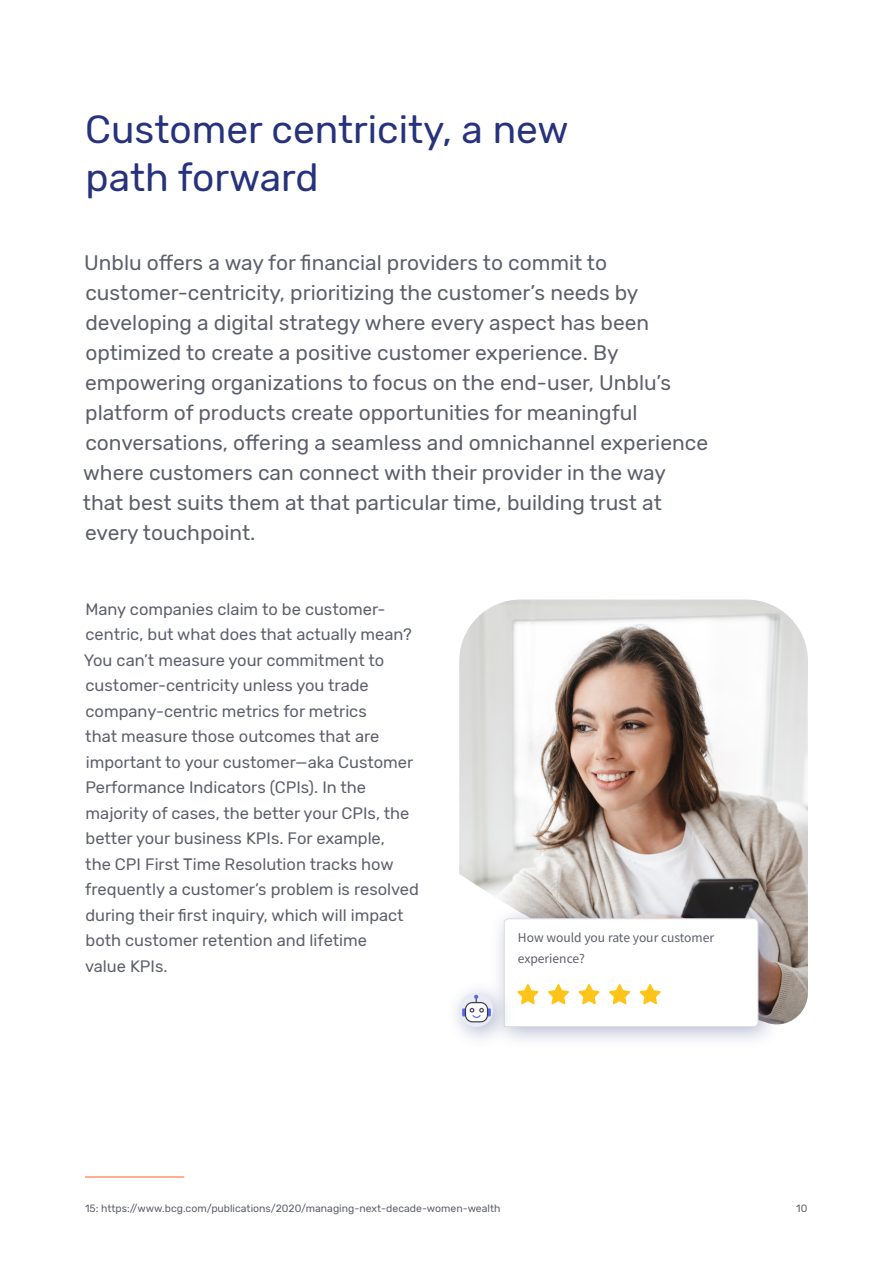
<style>
.page{position:relative;width:893px;height:1263px;background:#fff}
.page>*{position:absolute;margin:0;border:0;box-sizing:border-box;transform-origin:0 0}
.t1{font:39px/48px "Rubik";color:#26337c}
.t2{font:21px/30px "Rubik";color:#5c5f6a}
.t3{font:16.5px/25.5px "Rubik";color:#5c5f6a}
.t4{font:13.5px/21px "Source Sans Pro";color:#5c5f6a}
.t5{font:10.5px "Rubik";color:#5c5f6a}
</style>
<div class="page">
<hr style="left:85px;top:1176px;width:99px;height:1px;background:#fa6019">
<img style="left:459px;top:599px;width:349px;height:425px">
<div style="left:489px;top:904px;width:292px;height:146px;background:#26337c;opacity:.35"></div>
<div style="left:445px;top:979px;width:70px;height:70px;background:#26337c;opacity:.35"></div>
<img style="left:459px;top:993px;width:34px;height:34px;border-radius:17px">
<svg style="left:503px;top:918px;width:256px;height:109px"></svg>
<h1 class="t1" style="left:85px;top:106px;width:485px">Customer centricity, a new path forward</h1>
<p class="t2" style="left:83px;top:248px;width:627px">Unblu offers a way for financial providers to commit to customer-centricity, prioritizing the customer’s needs by developing a digital strategy where every aspect has been optimized to create a positive customer experience. By empowering organizations to focus on the end-user, Unblu’s platform of products create opportunities for meaningful conversations, offering a seamless and omnichannel experience where customers can connect with their provider in the way that best suits them at that particular time, building trust at every touchpoint.</p>
<p class="t3" style="left:84px;top:597px;width:337px">Many companies claim to be customer&shy;centric, but what does that actually mean?<br>You can’t measure your commitment to customer-centricity unless you trade company-centric metrics for metrics<br>that measure those outcomes that are important to your customer—aka Customer Performance Indicators (CPIs). In the majority of cases, the better your CPIs, the better your business KPIs. For example,<br>the CPI First Time Resolution tracks how frequently a customer’s problem is resolved during their first inquiry, which will impact both customer retention and lifetime<br>value KPIs.</p>
<p class="t4" style="left:518px;top:927px;width:198px">How would you rate your customer experience?</p>
<p class="t5" style="left:85px;top:1202px;width:417px">15: https://www.bcg.com/publications/2020/managing-next-decade-women-wealth</p>
<p class="t5" style="left:796px;top:1202px;width:13px">10</p>
</div>
